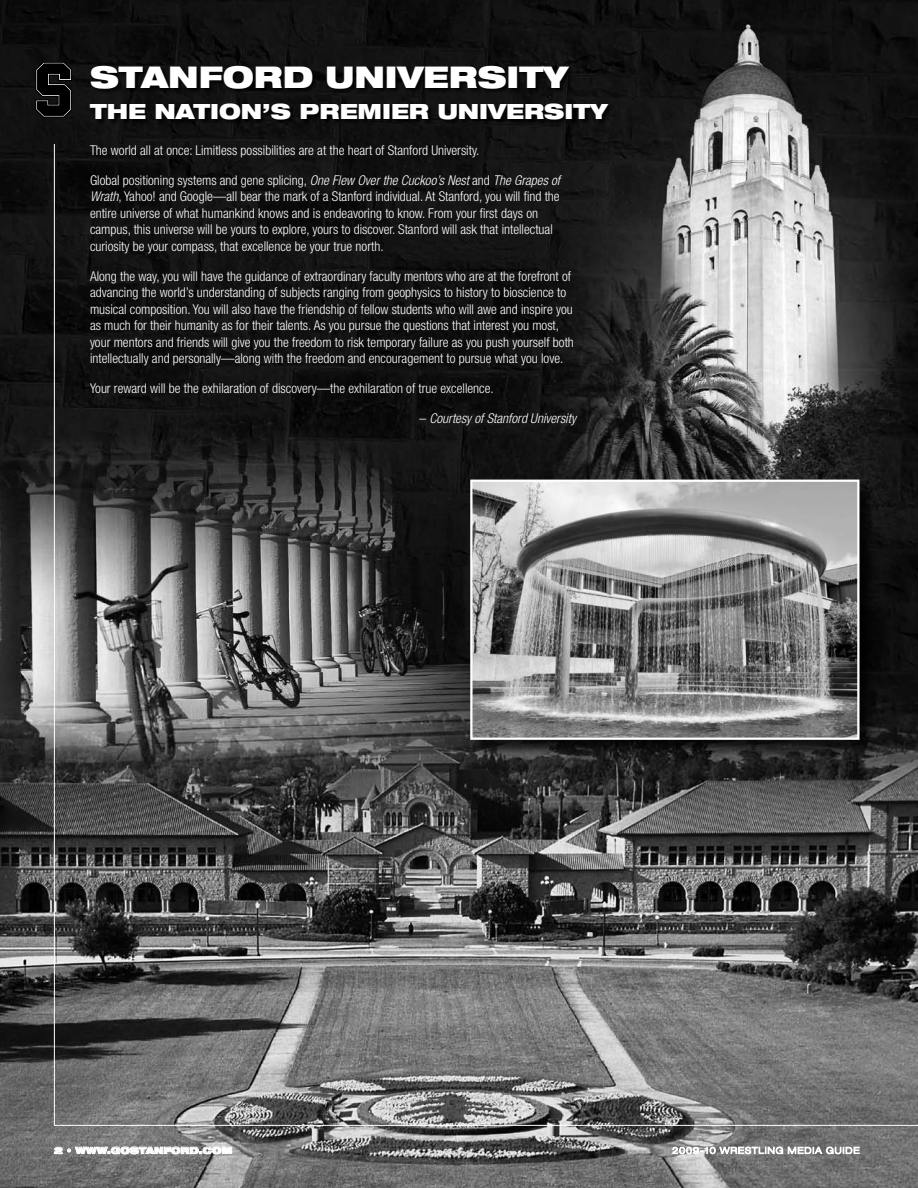
<style>
.page{position:relative;width:918px;height:1188px;background:#fff}
.page>*{position:absolute;margin:0;border:0;box-sizing:border-box;transform-origin:0 0}
.t1{font:900 expanded 30px "Helvetica Neue";color:#fff}
.t2{font:900 expanded 21px "Helvetica Neue";color:#fff}
.t3{font:300 condensed 13.5px/16.5px "Helvetica Neue";color:#fff}
.t4{font:italic 300 condensed 13.5px "Helvetica Neue";color:#fff}
.t5{font:900 expanded 9px "Helvetica Neue";letter-spacing:.025em;color:#fff}
.s1{font-style:italic}
.s2{font-style:normal}
</style>
<div class="page">
<img style="left:0;top:0;width:918px;height:1188px">
<hr style="left:54px;top:1125px;width:864px;height:1px;background:#fff">
<hr style="left:54px;top:144px;width:1px;height:981px;background:#fff">
<svg style="left:35px;top:62px;width:38px;height:56px"></svg>
<div style="left:90px;top:66px;width:828px;height:97px;background:#000;opacity:.75"></div>
<div style="left:471px;top:480px;width:413px;height:283px;background:#000;opacity:.75"></div>
<img style="left:473px;top:483px;width:384px;height:254px">
<div style="left:470px;top:480px;width:390px;height:260px;border:2px solid #fff"></div>
<svg style="left:54px;top:1146px;width:178px;height:9px"></svg>
<svg style="left:672px;top:1146px;width:188px;height:9px"></svg>
<p class="t1" style="left:90px;top:57px;width:480px">STANFORD UNIVERSITY</p>
<p class="t2" style="left:90px;top:98px;width:519px">THE NATION’S PREMIER UNIVERSITY</p>
<p class="t3" style="left:90px;top:142px;width:391px">The world all at once: Limitless possibilities are at the heart of Stanford University.</p>
<p class="t3" style="left:90px;top:172px;width:472px">Global positioning systems and gene splicing, <span class="s1">One Flew Over the Cuckoo’s Nest</span> and <span class="s1">The Grapes of Wrath</span>, Yahoo! and Google—all bear the mark of a Stanford individual. At Stanford, you will find the entire universe of what humankind knows and is endeavoring to know. From your first days on campus, this universe will be yours to explore, yours to discover. Stanford will ask that intellectual curiosity be your compass, that excellence be your true north.</p>
<p class="t3" style="left:90px;top:268px;width:485px">Along the way, you will have the guidance of extraordinary faculty mentors who are at the forefront of advancing the world’s understanding of subjects ranging from geophysics to history to bioscience to musical composition. You will also have the friendship of fellow students who will awe and inspire you as much for their humanity as for their talents. As you pursue the questions that interest you most, your mentors and friends will give you the freedom to risk temporary failure as you push yourself both intellectually and personally—along with the freedom and encouragement to pursue what you love.</p>
<p class="t3" style="left:90px;top:380px;width:405px">Your reward will be the exhilaration of discovery—the exhilaration of true excellence.</p>
<p class="t4" style="left:420px;top:411px;width:158px"><span class="s2">–</span> Courtesy of Stanford University</p>
<p class="t5" style="left:54px;top:1145px;width:180px">2 • WWW.GOSTANFORD.COM</p>
</div>
